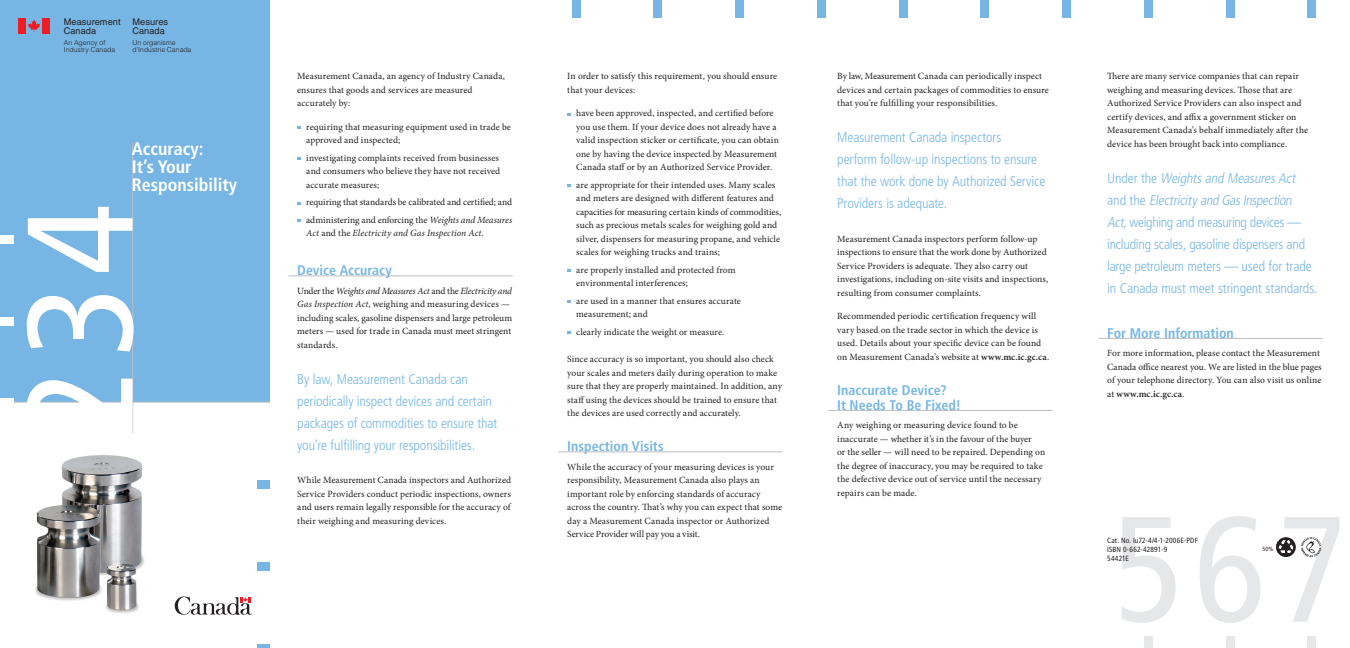
<style>
.page{position:relative;width:1350px;height:648px;background:#fff}
.page>*{position:absolute;margin:0;border:0;box-sizing:border-box;transform-origin:0 0}
.t1{font:condensed 150px "Frutiger LT Std";color:#e6e7e9}
.t2{font:condensed 150px "Frutiger LT Std";color:#fff}
.t3{font:700 condensed 18px/18px "Frutiger LT Std";color:#fff}
.t4{font:300 condensed 14px/22px "Frutiger LT Std";letter-spacing:-.01em;color:#77b6e4}
.t5{font:700 condensed 14px/15px "Frutiger LT Std";color:#77b6e4}
.t6{font:9.5px/13.5px "Minion Pro";letter-spacing:.005em;color:#231f20}
.t7{font:italic 9.5px "Minion Pro";letter-spacing:.01em;color:#231f20}
.t8{font:9.2px/9.2px "Helvetica LT Std";letter-spacing:.005em;color:#231f20}
.t9{font:condensed 7.5px/9px "Frutiger LT Std";letter-spacing:.015em;color:#231f20}
.t10{font:300 6.8px/6.8px "Helvetica LT Std";letter-spacing:.005em;color:#231f20}
.t11{font:condensed 6px "Frutiger LT Std";color:#231f20}
.s1{font-style:italic}
.s2{font-style:normal}
.s3{font-weight:600}
</style>
<div class="page">
<img style="left:35px;top:414px;width:140px;height:199px">
<div style="left:0;top:0;width:270px;height:402px;background:#77b6e4"></div>
<div style="left:0;top:317px;width:14px;height:8px;background:#fff"></div>
<div style="left:0;top:235px;width:14px;height:8px;background:#fff"></div>
<div style="left:257px;top:562px;width:13px;height:8px;background:#77b6e4"></div>
<div style="left:257px;top:480px;width:13px;height:9px;background:#77b6e4"></div>
<hr style="left:257px;top:644px;width:13px;height:4px;background:#77b6e4">
<svg style="left:14px;top:402px;width:256px;height:1px"></svg>
<div style="left:0;top:399px;width:14px;height:8px;background:#fff"></div>
<div style="left:1144px;top:636px;width:8px;height:12px;background:#e6e7e9"></div>
<div style="left:1226px;top:636px;width:8px;height:12px;background:#e6e7e9"></div>
<div style="left:1308px;top:636px;width:8px;height:12px;background:#e6e7e9"></div>
<div style="left:981px;top:0;width:8px;height:18px;background:#77b6e4"></div>
<div style="left:1063px;top:0;width:8px;height:18px;background:#77b6e4"></div>
<div style="left:1144px;top:0;width:8px;height:18px;background:#77b6e4"></div>
<div style="left:1226px;top:0;width:8px;height:18px;background:#77b6e4"></div>
<div style="left:1308px;top:0;width:8px;height:18px;background:#77b6e4"></div>
<div style="left:654px;top:0;width:8px;height:18px;background:#77b6e4"></div>
<div style="left:736px;top:0;width:8px;height:18px;background:#77b6e4"></div>
<div style="left:817px;top:0;width:8px;height:18px;background:#77b6e4"></div>
<div style="left:899px;top:0;width:8px;height:18px;background:#77b6e4"></div>
<div style="left:572px;top:0;width:8px;height:18px;background:#77b6e4"></div>
<svg style="left:175px;top:596px;width:77px;height:19px"></svg>
<svg style="left:1276px;top:537px;width:20px;height:20px"></svg>
<svg style="left:1276px;top:539px;width:18px;height:17px"></svg>
<svg style="left:1301px;top:537px;width:20px;height:20px"></svg>
<hr style="left:132px;top:142px;width:1px;height:291px;background:#bcbdc0">
<svg style="left:28px;top:20px;width:12px;height:12px"></svg>
<div style="left:42px;top:18px;width:8px;height:16px;background:#ee1d23"></div>
<div style="left:18px;top:18px;width:8px;height:16px;background:#ee1d23"></div>
<hr style="left:288px;top:275px;width:225px;height:1px;background:#bcbdc0">
<hr style="left:828px;top:410px;width:225px;height:1px;background:#bcbdc0">
<hr style="left:1098px;top:338px;width:225px;height:1px;background:#bcbdc0">
<hr style="left:558px;top:451px;width:225px;height:1px;background:#bcbdc0">
<p class="t8" style="left:64px;top:17px;width:58px">Measurement<br>Canada</p>
<p class="t10" style="left:64px;top:39px;width:53px">An Agency of<br>Industry Canada</p>
<p class="t8" style="left:132px;top:17px;width:37px">Mesures<br>Canada</p>
<p class="t10" style="left:132px;top:39px;width:60px">Un organisme d’Industrie Canada</p>
<h2 class="t3" style="left:132px;top:140px;width:107px">Accuracy:<br>It’s Your<br>Responsibility</h2>
<h1 class="t2" style="left:-7px;top:439px;width:237px;rotate:-90deg">234</h1>
<p class="t6" style="left:297px;top:70px;width:209px">Measurement Canada, an agency of Industry Canada, ensures that goods and services are measured accurately by:</p>
<p class="t6" style="left:306px;top:120px;width:206px">requiring that measuring equipment used in trade be approved and inspected;</p>
<p class="t6" style="left:306px;top:151px;width:195px;text-align:justify">investigating complaints received from businesses and consumers who believe they have not received accurate measures;</p>
<p class="t6" style="left:306px;top:194px;width:207px;line-height:17.5px">requiring that standards be calibrated and certified; and administering and enforcing the <span class="s1">Weights and Measures</span></p>
<p class="t7" style="left:306px;top:227px;width:179px">Act <span class="s2">and the</span> Electricity and Gas Inspection Act<span class="s2">.</span></p>
<h3 class="t5" style="left:297px;top:263px;width:96px">Device Accuracy</h3>
<p class="t6" style="left:297px;top:284px;width:216px">Under the <span class="s1">Weights and Measures Act</span> and the <span class="s1">Electricity and Gas Inspection Act</span>, weighing and measuring devices — including scales, gasoline dispensers and large petroleum meters — used for trade in Canada must meet stringent standards.</p>
<h3 class="t4" style="left:297px;top:368px;width:202px">By law, Measurement Canada can periodically inspect devices and certain packages of commodities to ensure that you’re fulfilling your responsibilities.</h3>
<p class="t6" style="left:297px;top:474px;width:215px;text-align:justify">While Measurement Canada inspectors and Authorized Service Providers conduct periodic inspections, owners and users remain legally responsible for the accuracy of their weighing and measuring devices.</p>
<p class="t6" style="left:567px;top:70px;width:212px">In order to satisfy this requirement, you should ensure that your devices:</p>
<p class="t6" style="left:576px;top:107px;width:204px">have been approved, inspected, and certified before you use them. If your device does not already have a valid inspection sticker or certificate, you can obtain one by having the device inspected by Measurement Canada staff or by an Authorized Service Provider.</p>
<p class="t6" style="left:576px;top:178px;width:206px">are appropriate for their intended uses. Many scales and meters are designed with different features and capacities for measuring certain kinds of commodities, such as precious metals scales for weighing gold and silver, dispensers for measuring propane, and vehicle scales for weighing trucks and trains;</p>
<p class="t6" style="left:576px;top:263px;width:161px">are properly installed and protected from environmental interferences;</p>
<p class="t6" style="left:576px;top:294px;width:166px">are used in a manner that ensures accurate measurement; and</p>
<p class="t6" style="left:576px;top:325px;width:150px">clearly indicate the weight or measure.</p>
<p class="t6" style="left:567px;top:353px;width:216px">Since accuracy is so important, you should also check your scales and meters daily during operation to make sure that they are properly maintained. In addition, any staff using the devices should be trained to ensure that the devices are used correctly and accurately.</p>
<h3 class="t5" style="left:567px;top:439px;width:98px">Inspection Visits</h3>
<p class="t6" style="left:567px;top:460px;width:216px">While the accuracy of your measuring devices is your responsibility, Measurement Canada also plays an important role by enforcing standards of accuracy across the country. That’s why you can expect that some day a Measurement Canada inspector or Authorized Service Provider will pay you a visit.</p>
<p class="t6" style="left:837px;top:70px;width:213px">By law, Measurement Canada can periodically inspect devices and certain packages of commodities to ensure that you’re fulfilling your responsibilities.</p>
<h3 class="t4" style="left:837px;top:127px;width:210px">Measurement Canada inspectors<br>perform follow-up inspections to ensure that the work done by Authorized Service Providers is adequate.</h3>
<p class="t6" style="left:837px;top:232px;width:213px">Measurement Canada inspectors perform follow-up inspections to ensure that the work done by Authorized Service Providers is adequate. They also carry out investigations, including on-site visits and inspections, resulting from consumer complaints.</p>
<p class="t6" style="left:837px;top:310px;width:213px">Recommended periodic certification frequency will vary based on the trade sector in which the device is used. Details about your specific device can be found on Measurement Canada’s website at <span class="s3">www.mc.ic.gc.ca</span>.</p>
<h3 class="t5" style="left:837px;top:383px;width:125px">Inaccurate Device?<br>It Needs To Be Fixed!</h3>
<p class="t6" style="left:837px;top:419px;width:209px">Any weighing or measuring device found to be inaccurate — whether it’s in the favour of the buyer<br>or the seller — will need to be repaired. Depending on the degree of inaccuracy, you may be required to take the defective device out of service until the necessary repairs can be made.</p>
<p class="t6" style="left:1107px;top:70px;width:202px">There are many service companies that can repair weighing and measuring devices. Those that are Authorized Service Providers can also inspect and certify devices, and affix a government sticker on Measurement Canada’s behalf immediately after the device has been brought back into compliance.</p>
<h3 class="t4" style="left:1107px;top:167px;width:212px">U n d e r t h e <span class="s1">Weightsand MeasuresAct<br></span>a n d t h e <span class="s1">Electricityand GasInspection Act</span>, weighing and measuring devices — including scales, gasoline dispensers and large petroleum meters — used for trade in Canada must meet stringent standards.</h3>
<h3 class="t5" style="left:1107px;top:326px;width:128px">For More Information</h3>
<p class="t6" style="left:1107px;top:347px;width:216px">For more information, please contact the Measurement Canada office nearest you. We are listed in the blue pages of your telephone directory. You can also visit us online at <span class="s3">www.mc.ic.gc.ca</span>.</p>
<h1 class="t1" style="left:1112px;top:482px;width:237px">567</h1>
<p class="t9" style="left:1107px;top:536px;width:92px">Cat. No. Iu72-4/4-1-2006E-PDF<br>ISBN 0-662-42891-9<br>54421E</p>
<p class="t11" style="left:1263px;top:546px;width:12px">50%</p>
</div>
